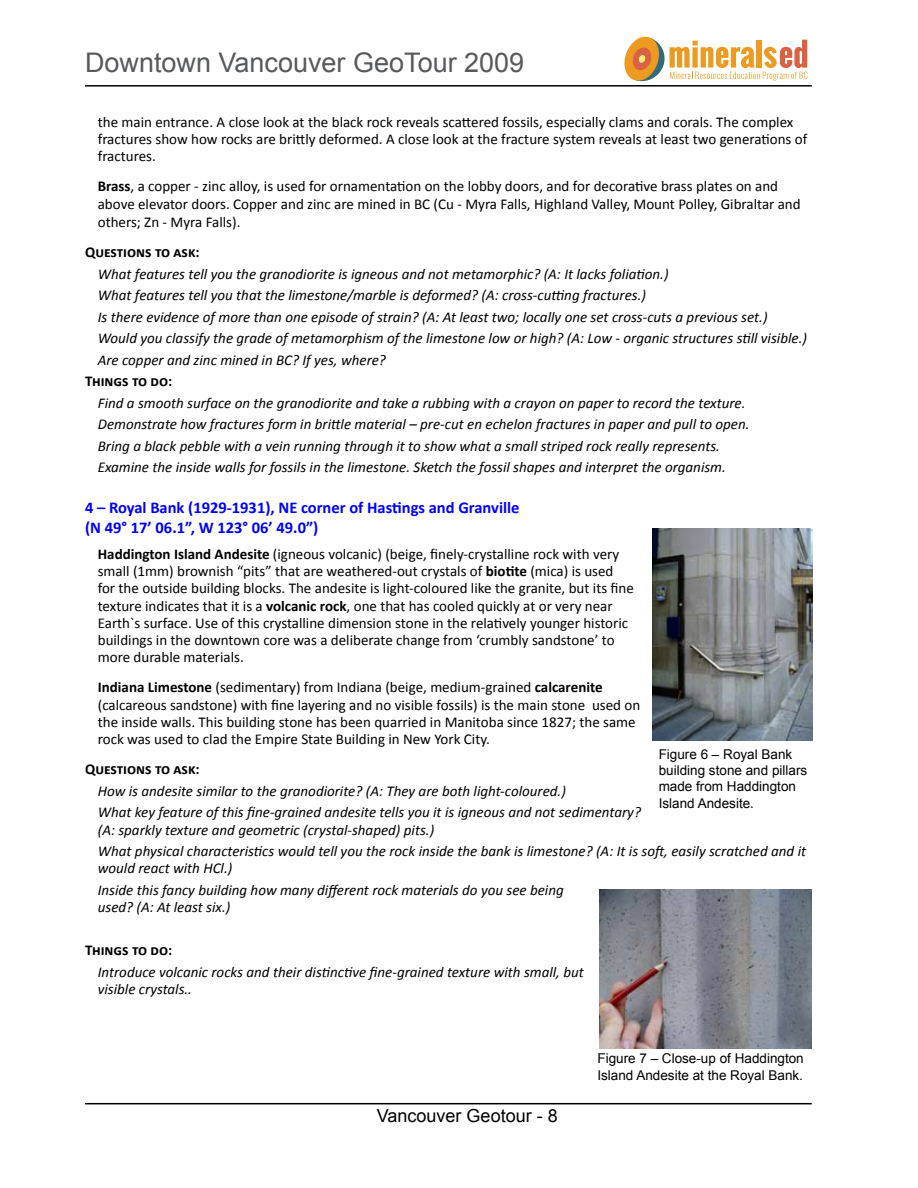
<style>
.page{position:relative;width:918px;height:1188px;background:#fff}
.page>*{position:absolute;margin:0;border:0;box-sizing:border-box;transform-origin:0 0}
.t1{font:27px "Arial";color:#58595b}
.t2{font:18px "Arial";color:#000}
.t3{font:700 16.5px/19.8px "Calibri";color:#00f}
.t4{font:italic 15px/21.5px "Calibri";color:#000}
.t5{font:15px/17.2px "Calibri";color:#000}
.t6{font:700 15px "Calibri";color:#000}
.t7{font:13.5px/16.2px "Arial";color:#000}
.s1{font-weight:700}
</style>
<div class="page">
<hr style="left:85px;top:85px;width:727px;height:2px;background:#000">
<hr style="left:85px;top:1103px;width:727px;height:1px;background:#000">
<svg style="left:624px;top:36px;width:183px;height:46px"></svg>
<img style="left:653px;top:528px;width:159px;height:213px">
<img style="left:599px;top:890px;width:213px;height:159px">
<h1 class="t1" style="left:85px;top:45px;width:441px">Downtown Vancouver GeoTour 2009</h1>
<p class="t5" style="left:98px;top:112px;width:711px">the main entrance. A close look at the black rock reveals scattered fossils, especially clams and corals. The complex fractures show how rocks are brittly deformed. A close look at the fracture system reveals at least two generations of fractures.</p>
<p class="t5" style="left:98px;top:177px;width:704px"><span class="s1">Brass</span>, a copper - zinc alloy, is used for ornamentation on the lobby doors, and for decorative brass plates on and above elevator doors. Copper and zinc are mined in BC (Cu - Myra Falls, Highland Valley, Mount Polley, Gibraltar and</p>
<p class="t5" style="left:98px;top:213px;width:144px">others; Zn - Myra Falls).</p>
<p class="t6" style="left:85px;top:243px;width:116px">Questions to ask:</p>
<p class="t4" style="left:98px;top:262px;width:711px">What features tell you the granodiorite is igneous and not metamorphic? (A: It lacks foliation.)<br>What features tell you that the limestone/marble is deformed? (A: cross-cutting fractures.)<br>Is there evidence of more than one episode of strain? (A: At least two; locally one set cross-cuts a previous set.)<br>Would you classify the grade of metamorphism of the limestone low or high? (A: Low - organic structures still visible.)<br>Are copper and zinc mined in BC? If yes, where?</p>
<p class="t6" style="left:85px;top:372px;width:89px">Things to do:</p>
<p class="t4" style="left:98px;top:391px;width:653px">Find a smooth surface on the granodiorite and take a rubbing with a crayon on paper to record the texture.<br>Demonstrate how fractures form in brittle material – pre-cut en echelon fractures in paper and pull to open.<br>Bring a black pebble with a vein running through it to show what a small striped rock really represents.<br>Examine the inside walls for fossils in the limestone. Sketch the fossil shapes and interpret the organism.</p>
<p class="t3" style="left:85px;top:497px;width:436px">4 – Royal Bank (1929-1931), NE corner of Hastings and Granville (N 49° 17’ 06.1”, W 123° 06’ 49.0”)</p>
<p class="t5" style="left:98px;top:545px;width:538px"><span class="s1">Haddington Island Andesite</span> (igneous volcanic) (beige, finely-crystalline rock with very small (1mm) brownish “pits” that are weathered-out crystals of <span class="s1">biotite</span> (mica) is used for the outside building blocks. The andesite is light-coloured like the granite, but its fine texture indicates that it is a <span class="s1">volcanic rock</span>, one that has cooled quickly at or very near Earth`s surface. Use of this crystalline dimension stone in the relatively younger historic buildings in the downtown core was a deliberate change from ‘crumbly sandstone’ to more durable materials.</p>
<p class="t5" style="left:98px;top:678px;width:544px"><span class="s1">Indiana Limestone</span> (sedimentary) from Indiana (beige, medium-grained <span class="s1">calcarenite </span>(calcareous sandstone) with fine layering and no visible fossils) is the main stone used on the inside walls. This building stone has been quarried in Manitoba since 1827; the same rock was used to clad the Empire State Building in New York City.</p>
<p class="t6" style="left:85px;top:760px;width:116px">Questions to ask:</p>
<p class="t4" style="left:98px;top:779px;width:545px">How is andesite similar to the granodiorite? (A: They are both light-coloured.)<br>What key feature of this fine-grained andesite tells you it is igneous and not sedimentary?</p>
<p class="t4" style="left:98px;top:818px;width:710px">(A: sparkly texture and geometric (crystal-shaped) pits.)<br>What physical characteristics would tell you the rock inside the bank is limestone? (A: It is soft, easily scratched and it</p>
<p class="t4" style="left:98px;top:857px;width:468px">would react with HCl.)<br>Inside this fancy building how many different rock materials do you see being</p>
<p class="t4" style="left:98px;top:896px;width:134px">used? (A: At least six.)</p>
<p class="t6" style="left:85px;top:941px;width:89px">Things to do:</p>
<p class="t4" style="left:98px;top:962px;width:488px;line-height:17.2px">Introduce volcanic rocks and their distinctive fine-grained texture with small, but visible crystals..</p>
<p class="t7" style="left:659px;top:746px;width:150px">Figure 6 – Royal Bank building stone and pillars made from Haddington<br>Island Andesite.</p>
<p class="t2" style="left:377px;top:1104px;width:182px">Vancouver Geotour - 8</p>
<p class="t7" style="left:597px;top:1051px;width:208px">Figure 7 – Close-up of Haddington<br>Island Andesite at the Royal Bank.</p>
</div>
